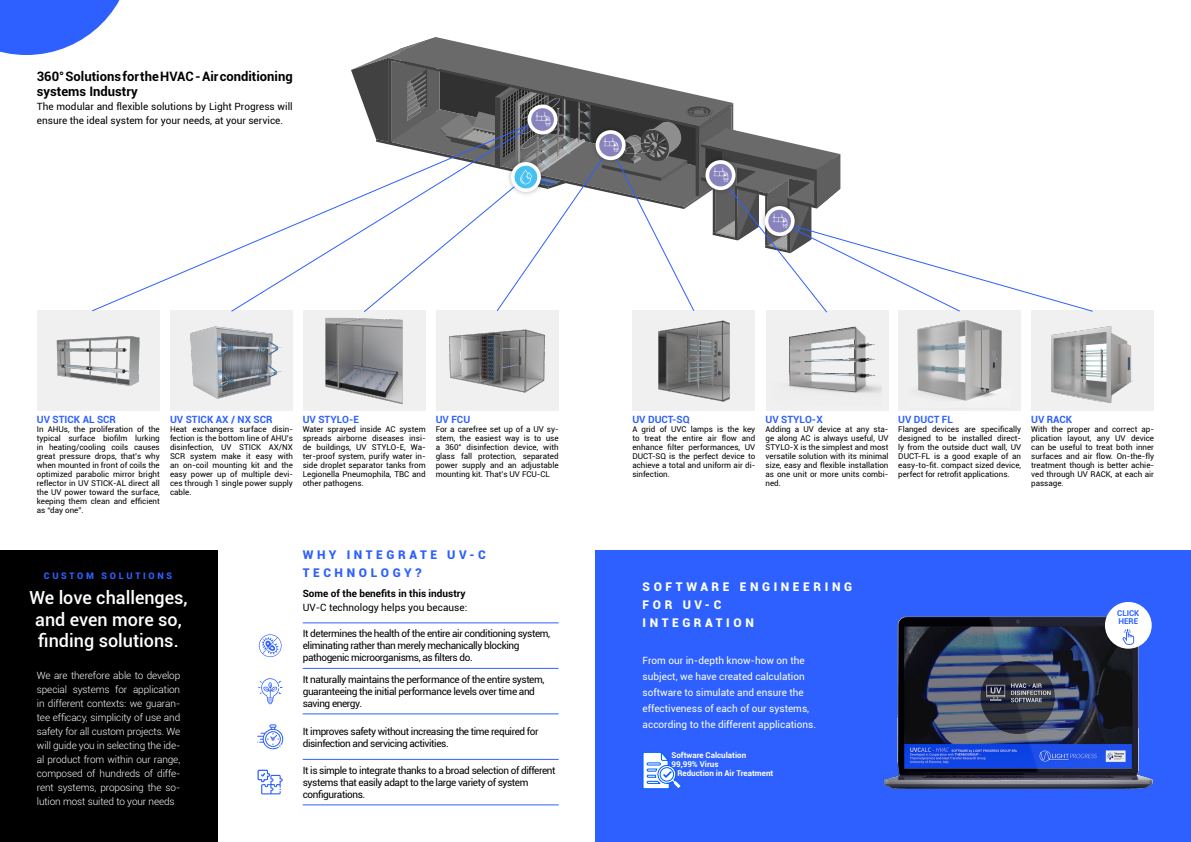
<style>
.page{position:relative;width:1191px;height:842px;background:#fff}
.page>*{position:absolute;margin:0;border:0;box-sizing:border-box;transform-origin:0 0}
.t1{font:500 18px "Roboto";color:#fff}
.TXT{font:700 13px/15px "Roboto";color:#000}
.t2{font:900 12px "Roboto";letter-spacing:.3em;color:#fff}
.Titolo_Spaziato{font:900 12px/18px "Roboto";letter-spacing:.3em;color:#2d60ff}
.TestoAccantoIcone{font:10px/12px "Roboto";letter-spacing:-.04em;color:#000}
.TXT-2{font:300 10px/14px "Roboto";letter-spacing:-.01em;color:#fff;text-align:justify}
.t3{font:10px/16px "Roboto";color:#fff}
.TXT-3{font:10px/14px "Roboto";color:#000}
.TitoloPiccolo{font:700 10px "Roboto";color:#2d60ff}
.TXT-4{font:700 10px "Roboto";color:#000}
.Titoletto_spaziato{font:900 9px "Roboto";letter-spacing:.3em;color:#2d60ff}
.TESTO_BASE{font:700 8.1px "Roboto";color:#2d60ff}
.TestoPiccolo{font:8px/9px "Roboto";color:#000;text-align:justify}
.TESTO_BASE-2{font:700 8px "Roboto";color:#fff}
</style>
<div class="page">
<svg style="left:258px;top:770px;width:25px;height:24px"></svg>
<svg style="left:257px;top:724px;width:26px;height:26px"></svg>
<svg style="left:258px;top:678px;width:24px;height:26px"></svg>
<svg style="left:258px;top:634px;width:24px;height:23px"></svg>
<svg style="left:0;top:0;width:120px;height:55px"></svg>
<div style="left:0;top:550px;width:217px;height:292px;background:#000"></div>
<div style="left:595px;top:550px;width:596px;height:292px;background:#2d60ff"></div>
<hr style="left:303px;top:623px;width:255px;height:1px;background:#2d60ff">
<hr style="left:303px;top:668px;width:255px;height:1px;background:#2d60ff">
<hr style="left:303px;top:714px;width:255px;height:1px;background:#2d60ff">
<hr style="left:303px;top:759px;width:255px;height:1px;background:#2d60ff">
<hr style="left:303px;top:805px;width:255px;height:1px;background:#2d60ff">
<div style="left:37px;top:311px;width:123px;height:100px;background:#f0f0f0"></div>
<img style="left:56px;top:336px;width:84px;height:50px">
<div style="left:632px;top:311px;width:123px;height:100px;background:#f0f0f0"></div>
<img style="left:658px;top:320px;width:72px;height:82px">
<div style="left:170px;top:311px;width:123px;height:100px;background:#f0f0f0"></div>
<img style="left:190px;top:326px;width:91px;height:73px">
<div style="left:765px;top:311px;width:123px;height:100px;background:#f0f0f0"></div>
<img style="left:788px;top:326px;width:93px;height:67px">
<div style="left:303px;top:311px;width:123px;height:100px;background:#f0f0f0"></div>
<img style="left:325px;top:318px;width:78px;height:87px">
<div style="left:898px;top:311px;width:123px;height:100px;background:#f0f0f0"></div>
<img style="left:917px;top:320px;width:85px;height:81px">
<div style="left:436px;top:311px;width:122px;height:100px;background:#f0f0f0"></div>
<img style="left:449px;top:329px;width:96px;height:64px">
<img style="left:1031px;top:311px;width:123px;height:100px">
<svg style="left:91px;top:251px;width:139px;height:61px"></svg>
<svg style="left:230px;top:200px;width:121px;height:112px"></svg>
<svg style="left:351px;top:37px;width:742px;height:277px"></svg>
<img style="left:883px;top:608px;width:270px;height:181px">
<svg style="left:642px;top:752px;width:40px;height:38px"></svg>
<div style="left:1105px;top:602px;width:46px;height:47px;background:#fff;border-radius:50%"></div>
<svg style="left:1122px;top:629px;width:12px;height:16px"></svg>
<p class="TXT" style="left:37px;top:68px;width:257px">360° Solutions for the HVAC - Air conditioning systems Industry</p>
<p class="TXT-3" style="left:37px;top:99px;width:257px">The modular and flexible solutions by Light Progress will ensure the ideal system for your needs, at your service.</p>
<p class="TitoloPiccolo" style="left:37px;top:412px;width:81px">UV STICK AL SCR</p>
<p class="TestoPiccolo" style="left:37px;top:424px;width:124px">In AHUs, the proliferation of the typical surface biofilm lurking in heating/cooling coils causes great pressure drops, that’s why when mounted in front of coils the optimized parabolic mirror bright reflector in UV STICK-AL direct all the UV power toward the surface, keeping them clean and efficient as “day one”.</p>
<p class="TitoloPiccolo" style="left:170px;top:412px;width:104px">UV STICK AX / NX SCR</p>
<p class="TestoPiccolo" style="left:170px;top:424px;width:124px">Heat exchangers surface disin&shy;fection is the bottom line of AHU’s disinfection, UV STICK AX/NX SCR system make it easy with an on-coil mounting kit and the easy power up of multiple devi&shy;ces through 1 single power supply cable.</p>
<p class="TitoloPiccolo" style="left:303px;top:412px;width:58px">UV STYLO-E</p>
<p class="TestoPiccolo" style="left:303px;top:424px;width:124px">Water sprayed inside AC system spreads airborne diseases insi&shy;de buildings, UV STYLO-E, Wa&shy;ter-proof system, purify water in&shy;side droplet separator tanks from Legionella Pneumophila, TBC and other pathogens.</p>
<p class="TitoloPiccolo" style="left:436px;top:412px;width:36px">UV FCU</p>
<p class="TestoPiccolo" style="left:436px;top:424px;width:124px">For a carefree set up of a UV sy&shy;stem, the easiest way is to use a 360° disinfection device, with glass fall protection, separated power supply and an adjustable mounting kit. That’s UV FCU-CL</p>
<p class="Titoletto_spaziato" style="left:44px;top:569px;width:130px">CUSTOM SOLUTIONS</p>
<p class="t1" style="left:29px;top:585px;width:160px">We love challenges,</p>
<p class="t1" style="left:35px;top:607px;width:148px">and even more so,</p>
<p class="t1" style="left:38px;top:628px;width:142px">finding solutions.</p>
<p class="TXT-2" style="left:37px;top:668px;width:145px">We are therefore able to develop special systems for application in different contexts: we guaran&shy;tee efficacy, simplicity of use and safety for all custom projects. We will guide you in selecting the ide&shy;al product from within our range, composed of hundreds of diffe&shy;rent systems, proposing the so&shy;lution most suited to your needs</p>
<p class="Titolo_Spaziato" style="left:303px;top:545px;width:185px">WHY INTEGRATE UV-C<br>TECHNOLOGY?</p>
<p class="TXT-4" style="left:303px;top:586px;width:164px">Some of the benefits in this industry</p>
<p class="TXT-3" style="left:303px;top:600px;width:166px">UV-C technology helps you because:</p>
<p class="TestoAccantoIcone" style="left:303px;top:627px;width:249px">It determines the health of the entire air conditioning system, eliminating rather than merely mechanically blocking pathogenic microorganisms, as filters do.</p>
<p class="TestoAccantoIcone" style="left:303px;top:673px;width:243px">It naturally maintains the performance of the entire system, guaranteeing the initial performance levels over time and saving energy.</p>
<p class="TestoAccantoIcone" style="left:303px;top:725px;width:237px">It improves safety without increasing the time required for disinfection and servicing activities.</p>
<p class="TestoAccantoIcone" style="left:303px;top:764px;width:254px">It is simple to integrate thanks to a broad selection of different systems that easily adapt to the large variety of system configurations.</p>
<p class="TitoloPiccolo" style="left:632px;top:412px;width:59px">UV DUCT-SQ</p>
<p class="TestoPiccolo" style="left:632px;top:424px;width:124px">A grid of UVC lamps is the key to treat the entire air flow and enhance filter performances, UV DUCT-SQ is the perfect device to achieve a total and uniform air di&shy;sinfection.</p>
<p class="TitoloPiccolo" style="left:765px;top:412px;width:59px">UV STYLO-X</p>
<p class="TestoPiccolo" style="left:765px;top:424px;width:124px">Adding a UV device at any sta&shy;ge along AC is always useful, UV STYLO-X is the simplest and most versatile solution with its minimal size, easy and flexible installation as one unit or more units combi&shy;ned.</p>
<p class="TitoloPiccolo" style="left:898px;top:412px;width:56px">UV DUCT FL</p>
<p class="TestoPiccolo" style="left:898px;top:424px;width:124px">Flanged devices are specifically designed to be installed direct&shy;ly from the outside duct wall, UV DUCT-FL is a good exaple of an easy-to-fit. compact sized device, perfect for retrofit applications.</p>
<p class="TitoloPiccolo" style="left:1031px;top:412px;width:43px">UV RACK</p>
<p class="TestoPiccolo" style="left:1031px;top:424px;width:124px">With the proper and correct ap&shy;plication layout, any UV device can be useful to treat both inner surfaces and air flow. On-the-fly treatment though is better achie&shy;ved through UV RACK, at each air passage.</p>
<p class="t2" style="left:642px;top:579px;width:211px">SOFTWARE ENGINEERING</p>
<p class="t2" style="left:642px;top:596px;width:80px">FOR UV-C</p>
<p class="t2" style="left:642px;top:614px;width:113px">INTEGRATION</p>
<p class="t3" style="left:642px;top:652px;width:175px">From our in-depth know-how on the subject, we have created calculation software to simulate and ensure the effectiveness of each of our systems, according to the different applications.</p>
<p class="TESTO_BASE-2" style="left:671px;top:749px;width:76px">Software Calculation</p>
<p class="TESTO_BASE-2" style="left:671px;top:758px;width:49px">99,99% Virus</p>
<p class="TESTO_BASE-2" style="left:677px;top:767px;width:97px">Reduction in Air Treatment</p>
<p class="TESTO_BASE" style="left:1117px;top:607px;width:24px">CLICK</p>
<p class="TESTO_BASE" style="left:1118px;top:615px;width:21px">HERE</p>
</div>
